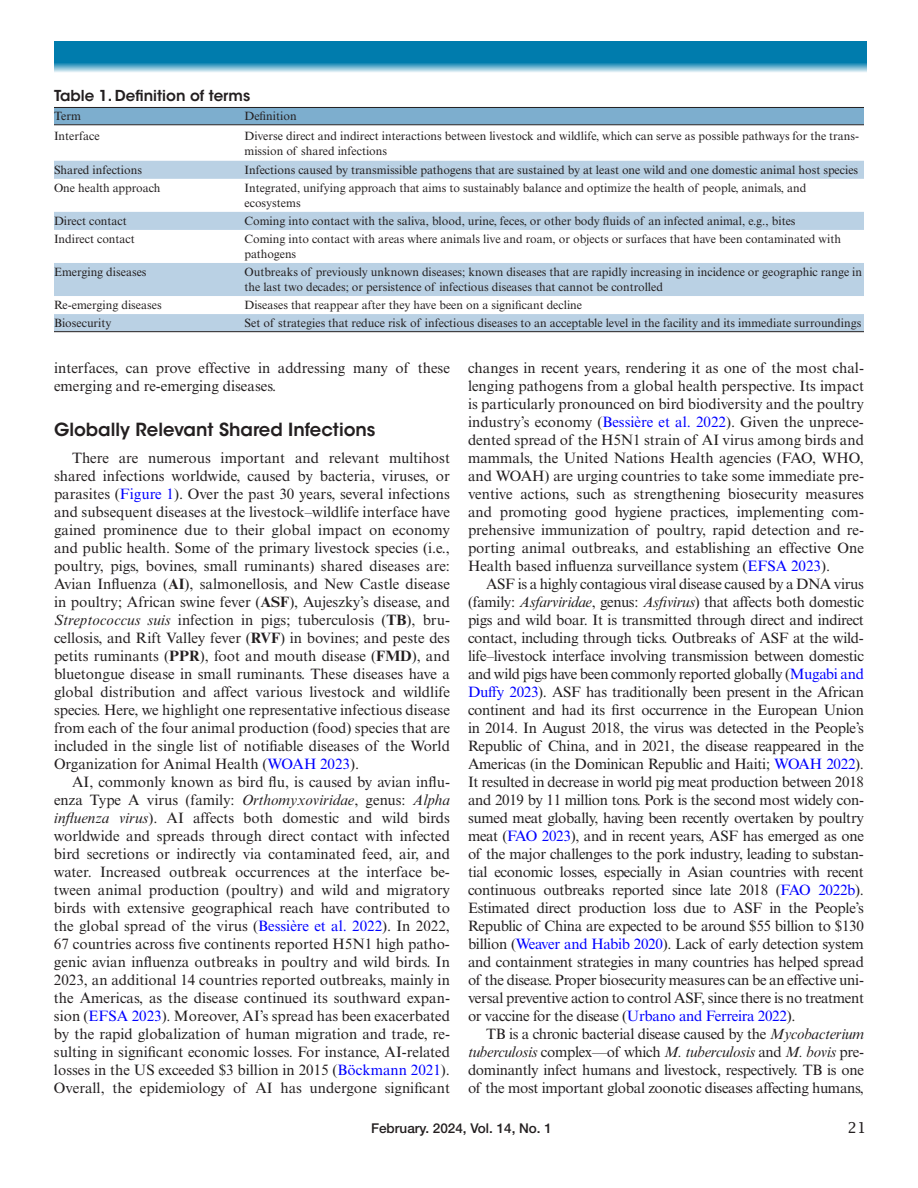
<style>
.page{position:relative;width:918px;height:1188px;background:#fff}
.page>*{position:absolute;margin:0;border:0;box-sizing:border-box;transform-origin:0 0}
.t1{font:600 18px "ITC Avant Garde Std";color:#231f20}
.t2{font:15px/18px "Times New Roman MT Std";color:#231f20;text-align:justify}
.t3{font:600 15px "ITC Avant Garde Std";color:#231f20}
.t4{font:15px "Lucida Std";color:#231f20}
.t5{font:500 13.5px "Helvetica Neue LT Std";color:#231f20}
.t6{font:12px/15px "Times New Roman MT Std";color:#231f20}
.s1{color:#00f}
.s2{font-weight:700}
.s3{font-style:italic}
</style>
<div class="page">
<svg style="left:54px;top:41px;width:813px;height:31px;background:#238eb8"></svg>
<div style="left:54px;top:108px;width:810px;height:16px;background:#7daece"></div>
<svg style="left:54px;top:125px;width:810px;height:36px"></svg>
<svg style="left:54px;top:161px;width:810px;height:170px;fill:#bfd4e6"></svg>
<hr style="left:54px;top:107px;width:186px;height:1px;background:#231f20">
<hr style="left:54px;top:124px;width:186px;height:1px;background:#231f20">
<hr style="left:240px;top:107px;width:624px;height:1px;background:#231f20">
<hr style="left:240px;top:124px;width:624px;height:1px;background:#231f20">
<hr style="left:54px;top:331px;width:186px;height:1px;background:#231f20">
<hr style="left:240px;top:331px;width:624px;height:1px;background:#231f20">
<p class="t3" style="left:54px;top:86px;width:198px">Table 1. Definition of terms</p>
<p class="t6" style="left:54px;top:109px;width:29px">Term</p>
<p class="t6" style="left:244px;top:109px;width:54px">Definition</p>
<p class="t6" style="left:54px;top:128px;width:47px">Interface</p>
<p class="t6" style="left:244px;top:128px;width:616px">Diverse direct and indirect interactions between livestock and wildlife, which can serve as possible pathways for the trans&shy;mission of shared infections</p>
<p class="t6" style="left:54px;top:162px;width:90px">Shared infections</p>
<p class="t6" style="left:244px;top:162px;width:615px">Infections caused by transmissible pathogens that are sustained by at least one wild and one domestic animal host species</p>
<p class="t6" style="left:54px;top:180px;width:108px">One health approach</p>
<p class="t6" style="left:244px;top:180px;width:563px">Integrated, unifying approach that aims to sustainably balance and optimize the health of people, animals, and ecosystems</p>
<p class="t6" style="left:54px;top:213px;width:74px">Direct contact</p>
<p class="t6" style="left:244px;top:213px;width:553px">Coming into contact with the saliva, blood, urine, feces, or other body fluids of an infected animal, e.g., bites</p>
<p class="t6" style="left:54px;top:231px;width:82px">Indirect contact</p>
<p class="t6" style="left:244px;top:231px;width:598px">Coming into contact with areas where animals live and roam, or objects or surfaces that have been contaminated with pathogens</p>
<p class="t6" style="left:54px;top:264px;width:94px">Emerging diseases</p>
<p class="t6" style="left:244px;top:264px;width:619px">Outbreaks of previously unknown diseases; known diseases that are rapidly increasing in incidence or geographic range in the last two decades; or persistence of infectious diseases that cannot be controlled</p>
<p class="t6" style="left:54px;top:297px;width:109px">Re-emerging diseases</p>
<p class="t6" style="left:244px;top:297px;width:339px">Diseases that reappear after they have been on a significant decline</p>
<p class="t6" style="left:54px;top:315px;width:59px">Biosecurity</p>
<p class="t6" style="left:244px;top:315px;width:618px">Set of strategies that reduce risk of infectious diseases to an acceptable level in the facility and its immediate surroundings</p>
<p class="t2" style="left:54px;top:359px;width:397px">interfaces, can prove effective in addressing many of these emerging and re-emerging diseases.</p>
<p class="t1" style="left:54px;top:418px;width:323px">Globally Relevant Shared Infections</p>
<p class="t2" style="left:54px;top:449px;width:398px;text-indent:18px">There are numerous important and relevant multihost shared infections worldwide, caused by bacteria, viruses, or parasites (<span class="s1">Figure 1</span>). Over the past 30 years, several infections and subsequent diseases at the livestock–wildlife interface have gained prominence due to their global impact on economy and public health. Some of the primary livestock species (i.e., poultry, pigs, bovines, small ruminants) shared diseases are:<br>Avian Influenza (<span class="s2">AI</span>), salmonellosis, and New Castle disease in poultry; African swine fever (<span class="s2">ASF</span>), Aujeszky’s disease, and <span class="s3">Streptococcus suis</span> infection in pigs; tuberculosis (<span class="s2">TB</span>), bru&shy;cellosis, and Rift Valley fever (<span class="s2">RVF</span>) in bovines; and peste des petits ruminants (<span class="s2">PPR</span>), foot and mouth disease (<span class="s2">FMD</span>), and bluetongue disease in small ruminants. These diseases have a global distribution and affect various livestock and wildlife species. Here, we highlight one representative infectious disease from each of the four animal production (food) species that are included in the single list of notifiable diseases of the World Organization for Animal Health (<span class="s1">WOAH 2023</span>).</p>
<p class="t2" style="left:54px;top:773px;width:398px;text-indent:18px">AI, commonly known as bird flu, is caused by avian influ&shy;enza Type A virus (family: <span class="s3">Orthomyxoviridae</span>, genus: <span class="s3">Alpha influenza virus</span>). AI affects both domestic and wild birds worldwide and spreads through direct contact with infected bird secretions or indirectly via contaminated feed, air, and water. Increased outbreak occurrences at the interface be&shy;tween animal production (poultry) and wild and migratory birds with extensive geographical reach have contributed to the global spread of the virus (<span class="s1">Bessière et al. 2022</span>). In 2022, 67 countries across five continents reported H5N1 high patho&shy;genic avian influenza outbreaks in poultry and wild birds. In 2023, an additional 14 countries reported outbreaks, mainly in the Americas, as the disease continued its southward expan&shy;sion (<span class="s1">EFSA 2023</span>). Moreover, AI’s spread has been exacerbated by the rapid globalization of human migration and trade, re&shy;sulting in significant economic losses. For instance, AI-related losses in the US exceeded $3 billion in 2015 (<span class="s1">Böckmann 2021</span>).<br>Overall, the epidemiology of AI has undergone significant</p>
<p class="t2" style="left:468px;top:359px;width:398px">changes in recent years, rendering it as one of the most chal&shy;lenging pathogens from a global health perspective. Its impact is particularly pronounced on bird biodiversity and the poultry industry’s economy (<span class="s1">Bessière et al. 2022</span>). Given the unprece&shy;dented spread of the H5N1 strain of AI virus among birds and mammals, the United Nations Health agencies (FAO, WHO, and WOAH) are urging countries to take some immediate pre&shy;ventive actions, such as strengthening biosecurity measures and promoting good hygiene practices, implementing com&shy;prehensive immunization of poultry, rapid detection and re&shy;porting animal outbreaks, and establishing an effective One Health based influenza surveillance system (<span class="s1">EFSA 2023</span>).</p>
<p class="t2" style="left:468px;top:575px;width:398px;text-indent:18px">ASF is a highly contagious viral disease caused by a DNA virus (family: <span class="s3">Asfarviridae</span>, genus: <span class="s3">Asfivirus</span>) that affects both domestic pigs and wild boar. It is transmitted through direct and indirect contact, including through ticks. Outbreaks of ASF at the wild&shy;life–livestock interface involving transmission between domestic and wild pigs have been commonly reported globally (<span class="s1">Mugabi and Duffy 2023</span>). ASF has traditionally been present in the African continent and had its first occurrence in the European Union in 2014. In August 2018, the virus was detected in the People’s Republic of China, and in 2021, the disease reappeared in the Americas (in the Dominican Republic and Haiti; <span class="s1">WOAH 2022</span>).<br>It resulted in decrease in world pig meat production between 2018 and 2019 by 11 million tons. Pork is the second most widely con&shy;sumed meat globally, having been recently overtaken by poultry meat (<span class="s1">FAO 2023</span>), and in recent years, ASF has emerged as one of the major challenges to the pork industry, leading to substan&shy;tial economic losses, especially in Asian countries with recent continuous outbreaks reported since late 2018 (<span class="s1">FAO 2022b</span>).<br>Estimated direct production loss due to ASF in the People’s Republic of China are expected to be around $55 billion to $130 billion (<span class="s1">Weaver and Habib 2020</span>). Lack of early detection system and containment strategies in many countries has helped spread of the disease. Proper biosecurity measures can be an effective uni&shy;versal preventive action to control ASF, since there is no treatment or vaccine for the disease (<span class="s1">Urbano and Ferreira 2022</span>).</p>
<p class="t2" style="left:468px;top:1025px;width:398px;text-indent:18px">TB is a chronic bacterial disease caused by the <span class="s3">Mycobacterium tuberculosis</span> complex—of which <span class="s3">M. tuberculosis</span> and <span class="s3">M. bovis</span> pre&shy;dominantly infect humans and livestock, respectively. TB is one of the most important global zoonotic diseases affecting humans,</p>
<p class="t5" style="left:371px;top:1120px;width:182px">February. 2024, Vol. 14, No. 1</p>
<p class="t4" style="left:848px;top:1118px;width:20px">21</p>
</div>
